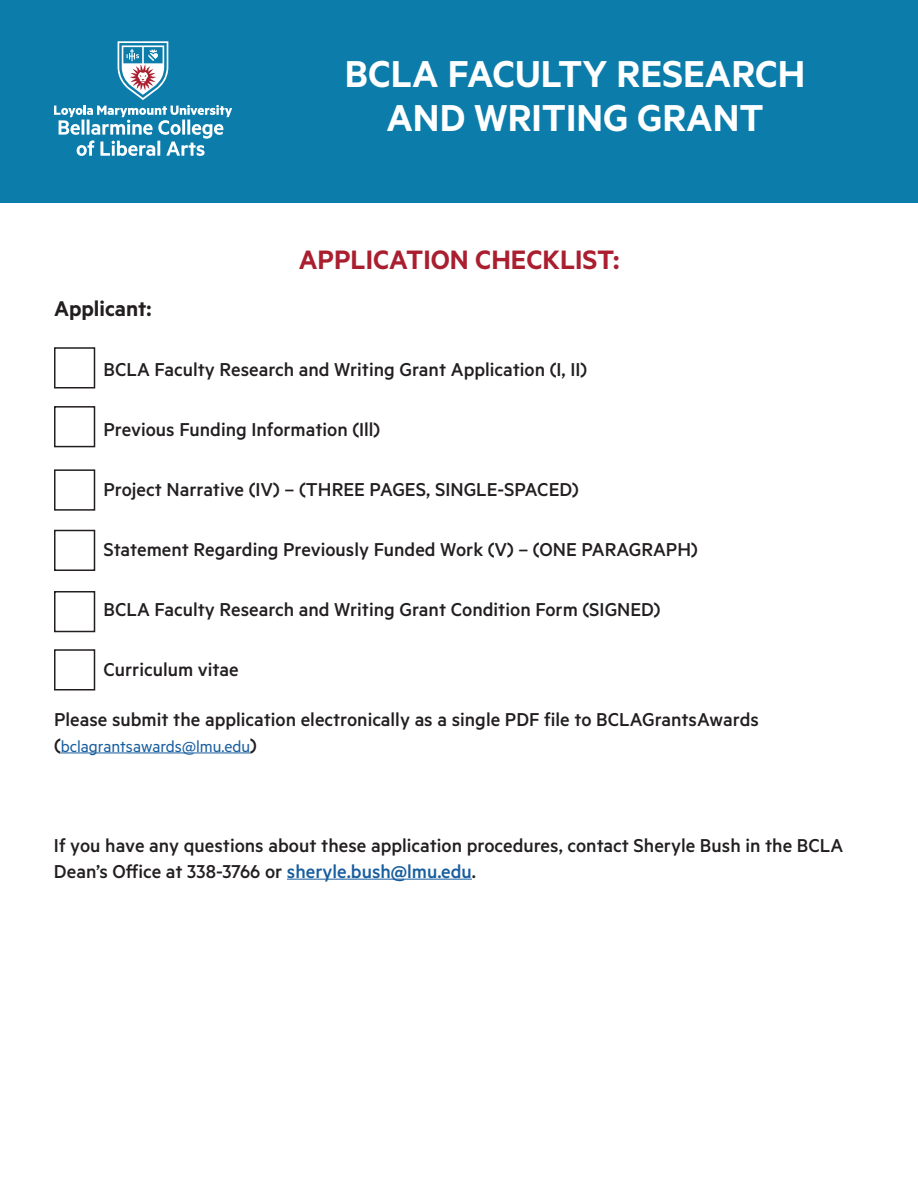
<style>
.page{position:relative;width:918px;height:1188px;background:#fff}
.page>*{position:absolute;margin:0;border:0;box-sizing:border-box;transform-origin:0 0}
.t1{font:600 42.15px/43.5px "Metric";color:#fff;text-align:center}
.t2{font:600 30px "Metric";color:#aa1f30}
.t3{font:600 24px "Metric";color:#231f20}
.t4{font:500 21px/25.2px "Metric";color:#231f20}
.t5{font:18px "Metric";color:#175d9e}
.s1{font-weight:500;font-size:21px;color:#231f20}
.s2{color:#175d9e}
</style>
<div class="page">
<hr style="left:61px;top:753px;width:189px;height:1px;background:#175d9e">
<hr style="left:287px;top:879px;width:185px;height:1px;background:#175d9e">
<div style="left:0;top:0;width:918px;height:202px;background:#0c7dab"></div>
<svg style="left:54px;top:41px;width:178px;height:115px"></svg>
<div style="left:54px;top:347px;width:41px;height:41px;border:2px solid #231f20"></div>
<div style="left:54px;top:406px;width:41px;height:41px;border:2px solid #231f20"></div>
<div style="left:54px;top:469px;width:41px;height:42px;border:2px solid #231f20"></div>
<div style="left:54px;top:530px;width:41px;height:41px;border:2px solid #231f20"></div>
<div style="left:54px;top:591px;width:41px;height:41px;border:2px solid #231f20"></div>
<div style="left:54px;top:649px;width:41px;height:42px;border:2px solid #231f20"></div>
<h1 class="t1" style="left:345px;top:51px;width:462px">BCLA FACULTY RESEARCH<br>AND WRITING GRANT</h1>
<p class="t3" style="left:54px;top:294px;width:99px">Applicant:</p>
<h2 class="t2" style="left:299px;top:242px;width:322px">APPLICATION CHECKLIST:</h2>
<p class="t4" style="left:104px;top:356px;width:485px">BCLA Faculty Research and Writing Grant Application (I, II)</p>
<p class="t4" style="left:104px;top:416px;width:278px">Previous Funding Information (Ill)</p>
<p class="t4" style="left:104px;top:476px;width:477px">Project Narrative (IV) – (THREE PAGES, SINGLE-SPACED)</p>
<p class="t4" style="left:104px;top:536px;width:596px">Statement Regarding Previously Funded Work (V) – (ONE PARAGRAPH)</p>
<p class="t4" style="left:104px;top:596px;width:559px">BCLA Faculty Research and Writing Grant Condition Form (SIGNED)</p>
<p class="t4" style="left:104px;top:656px;width:137px">Curriculum vitae</p>
<p class="t4" style="left:54px;top:707px;width:706px">Please submit the application electronically as a single PDF file to BCLAGrantsAwards</p>
<p class="t5" style="left:54px;top:736px;width:204px"><span class="s1">(</span>bclagrantsawards@lmu.edu<span class="s1">)</span></p>
<p class="t4" style="left:54px;top:833px;width:791px">If you have any questions about these application procedures, contact Sheryle Bush in the BCLA<br>Dean’s Office at 338-3766 or <span class="s2">sheryle.bush@lmu.edu</span>.</p>
</div>
